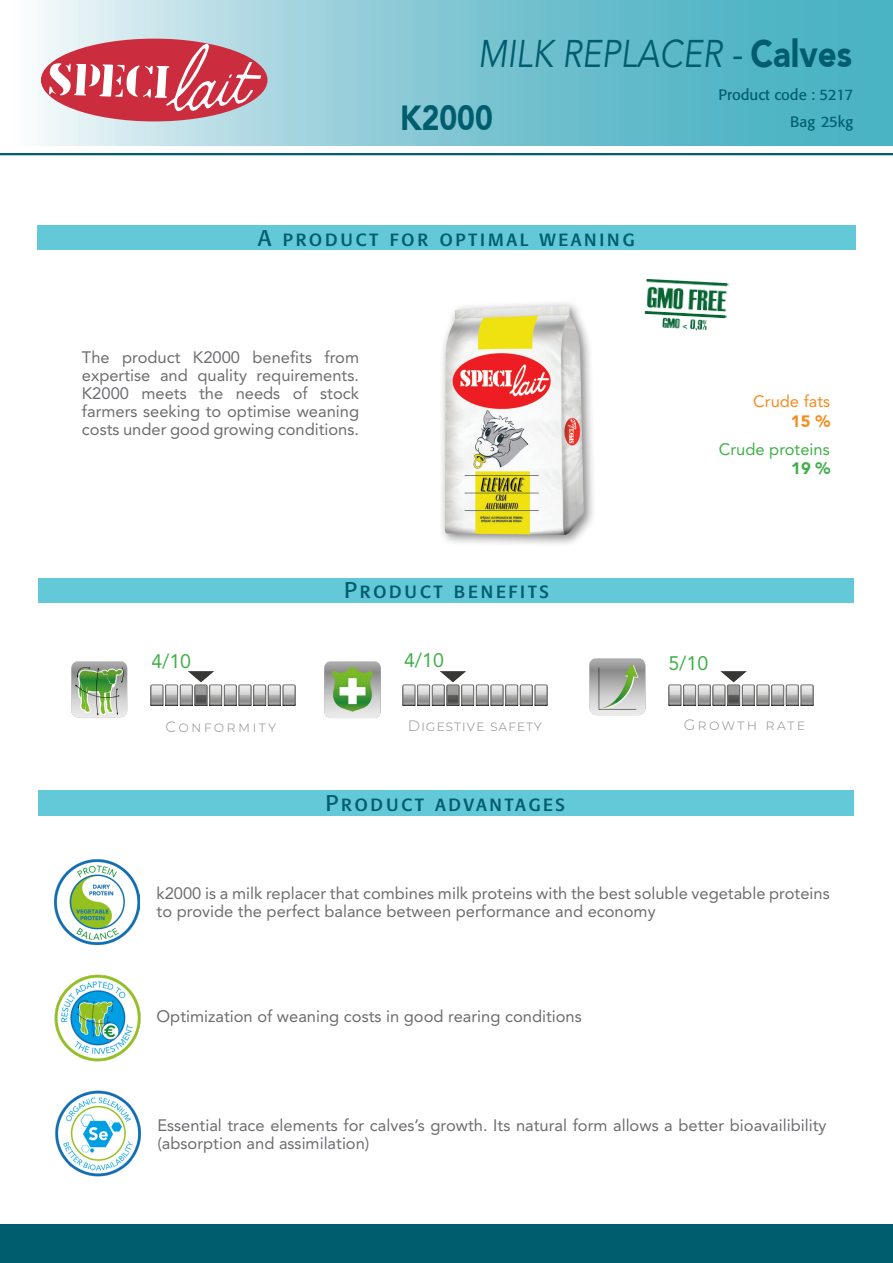
<style>
.page{position:relative;width:893px;height:1263px;background:#fff}
.page>*{position:absolute;margin:0;border:0;box-sizing:border-box;transform-origin:0 0}
.t1{font:italic 38.25px "Avenir LT Std";color:#005d6e;scale:.86 1}
.t2{font:900 34.8px "Avenir";color:#005d6e;scale:.86 1}
.t3{font:22.5px "Formata Regular SC";letter-spacing:.1em;color:#005d6e}
.t4{font:19.5px "Avenir";color:#41b049}
.t5{font:16.5px/18px "Avenir";color:#6c6d70}
.t6{font:16.5px "Avenir";color:#41b049}
.t7{font:16.5px "Avenir";color:#f68b1f}
.t8{font:900 16.5px "Avenir";color:#f68b1f}
.t9{font:900 16.5px "Avenir";color:#40ae49}
.t10{font:15px "Formata";color:#005d6e}
.t11{font:300 15px "Montserrat";letter-spacing:.15em;color:#939598}
.t12{font:300 15px "Montserrat";letter-spacing:.05em;color:#939598}
.s1{font-family:"Avenir";font-weight:900;font-style:normal}
</style>
<div class="page">
<div style="left:0;top:1225px;width:893px;height:38px;background:#005d6e"></div>
<div style="left:38px;top:791px;width:816px;height:25px;background:#63c9d8"></div>
<div style="left:38px;top:578px;width:816px;height:24px;background:#63c9d8"></div>
<svg style="left:38px;top:0;width:855px;height:146px;background:#7ec6d2"></svg>
<hr style="left:0;top:153px;width:893px;height:2px;background:#005d6e">
<div style="left:37px;top:226px;width:819px;height:24px;background:#63c9d8"></div>
<div style="left:439px;top:300px;width:158px;height:247px;background:#231f20;opacity:.55"></div>
<img style="left:445px;top:306px;width:139px;height:229px">
<img style="left:644px;top:279px;width:85px;height:52px">
<img style="left:54px;top:974px;width:87px;height:88px">
<img style="left:55px;top:859px;width:85px;height:85px">
<img style="left:55px;top:1090px;width:86px;height:87px">
<img style="left:71px;top:661px;width:57px;height:57px">
<img style="left:589px;top:658px;width:57px;height:58px">
<img style="left:324px;top:661px;width:57px;height:57px">
<img style="left:668px;top:672px;width:145px;height:33px">
<img style="left:402px;top:672px;width:146px;height:33px">
<img style="left:151px;top:672px;width:145px;height:33px">
<div style="left:41px;top:39px;width:226px;height:82px;background:#cc2d3e;border-radius:50%"></div>
<svg style="left:49px;top:44px;width:212px;height:68px"></svg>
<p class="t1" style="left:478px;top:32px;width:437px">MILK REPLACER - <span class="s1">Calves</span></p>
<p class="t10" style="left:718px;top:86px;width:136px">Product code : 5217</p>
<p class="t10" style="left:790px;top:113px;width:64px">Bag 25kg</p>
<p class="t2" style="left:400px;top:96px;width:109px">K2000</p>
<p class="t3" style="left:258px;top:224px;width:378px">A product for optimal weaning</p>
<p class="t5" style="left:82px;top:348px;width:279px;text-align:justify">The product K2000 benefits from expertise and quality requirements.<br>K2000 meets the needs of stock farmers seeking to optimise weaning costs under good growing conditions.</p>
<p class="t7" style="left:753px;top:392px;width:79px">Crude fats</p>
<p class="t8" style="left:791px;top:411px;width:41px">15 %</p>
<p class="t9" style="left:791px;top:459px;width:41px">19 %</p>
<p class="t6" style="left:719px;top:440px;width:112px">Crude proteins</p>
<p class="t3" style="left:344px;top:576px;width:206px">Product benefits</p>
<p class="t4" style="left:151px;top:650px;width:41px">4/10</p>
<p class="t4" style="left:404px;top:649px;width:41px">4/10</p>
<p class="t4" style="left:668px;top:652px;width:41px">5/10</p>
<p class="t11" style="left:166px;top:717px;width:112px">Conformity</p>
<p class="t12" style="left:408px;top:715px;width:135px">Digestive safety</p>
<p class="t11" style="left:684px;top:715px;width:123px">Growth rate</p>
<p class="t3" style="left:326px;top:789px;width:241px">Product advantages</p>
<p class="t5" style="left:157px;top:885px;width:675px">k2000 is a milk replacer that combines milk proteins with the best soluble vegetable proteins to provide the perfect balance between performance and economy</p>
<p class="t5" style="left:157px;top:1007px;width:427px">Optimization of weaning costs in good rearing conditions</p>
<p class="t5" style="left:157px;top:1116px;width:671px">Essential trace elements for calves’s growth. Its natural form allows a better bioavailibility (absorption and assimilation)</p>
</div>
